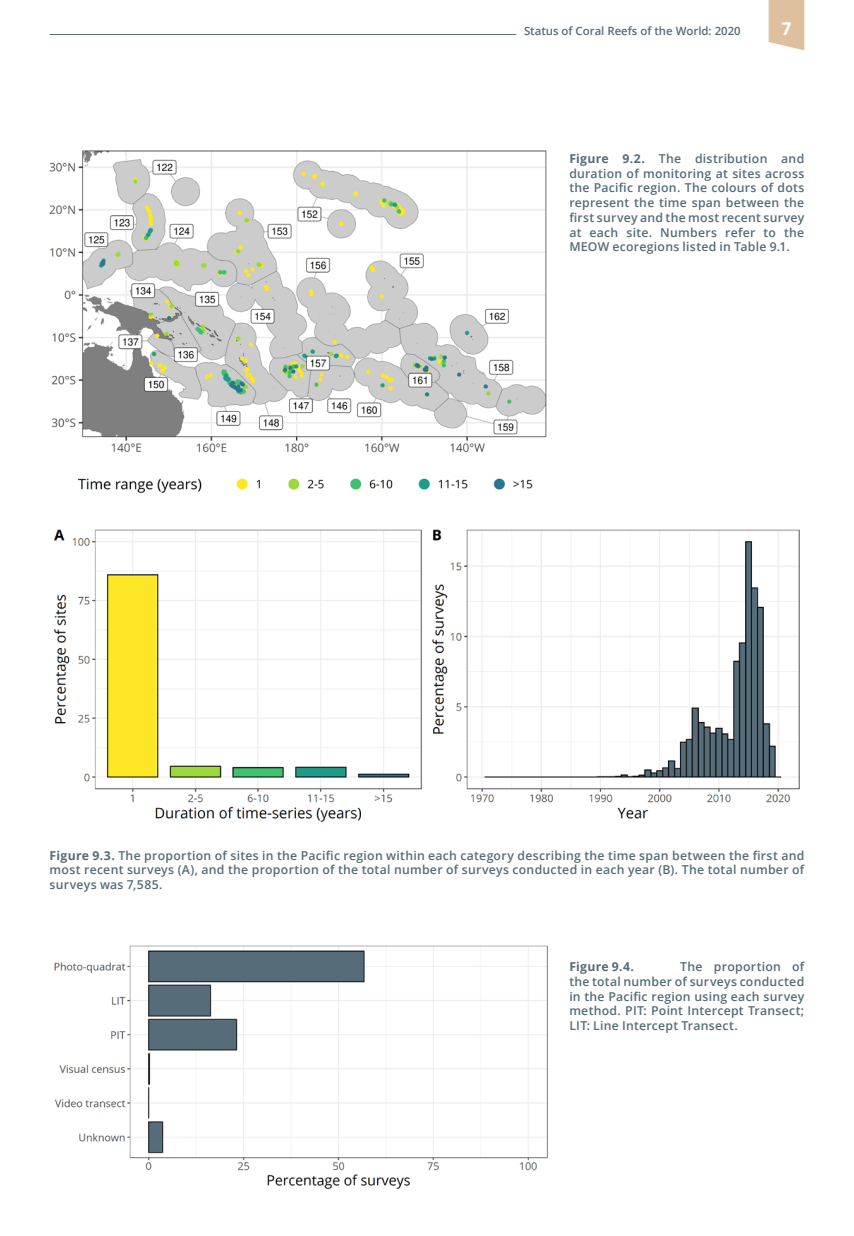
<style>
.page{position:relative;width:854px;height:1236px;background:#fff}
.page>*{position:absolute;margin:0;border:0;box-sizing:border-box;transform-origin:0 0}
.t1{font:700 17.5px "Open Sans";color:#fff}
.Small_Print_Figure{font:600 12.25px/14.7px "Open Sans";letter-spacing:.02em;color:#556c78;text-align:justify}
.Small_Print_Figure-2{font:700 12.25px "Open Sans";letter-spacing:.02em;color:#556c78}
.t2{font:600 11.38px "Open Sans";color:#556c78}
.s1{font-weight:700}
</style>
<div class="page">
<svg style="left:768px;top:0;width:36px;height:50px;background:#e2c5a7"></svg>
<hr style="left:50px;top:34px;width:466px;height:1px;background:#556c78">
<img style="left:50px;top:150px;width:497px;height:343px">
<img style="left:54px;top:529px;width:746px;height:293px">
<img style="left:54px;top:945px;width:494px;height:245px">
<p class="t2" style="left:524px;top:23px;width:218px">Status of Coral Reefs of the World: 2020</p>
<h1 class="t1" style="left:781px;top:16px;width:11px">7</h1>
<p class="Small_Print_Figure" style="left:569px;top:151px;width:236px"><span class="s1">Figure 9.2.</span> The distribution and duration of monitoring at sites across the Pacific region. The colours of dots represent the time span between the first survey and the most recent survey at each site. Numbers refer to the MEOW ecoregions listed in Table 9.1.</p>
<p class="Small_Print_Figure" style="left:50px;top:847px;width:756px"><span class="s1">Figure 9.3.</span> The proportion of sites in the Pacific region within each category describing the time span between the first and most recent surveys (A), and the proportion of the total number of surveys conducted in each year (B). The total number of surveys was 7,585.</p>
<p class="Small_Print_Figure" style="left:569px;top:959px;width:236px;text-indent:111px">The proportion of the total number of surveys conducted in the Pacific region using each survey method. PIT: Point Intercept Transect; LIT: Line Intercept Transect.</p>
<p class="Small_Print_Figure-2" style="left:569px;top:958px;width:66px">Figure 9.4.</p>
</div>
